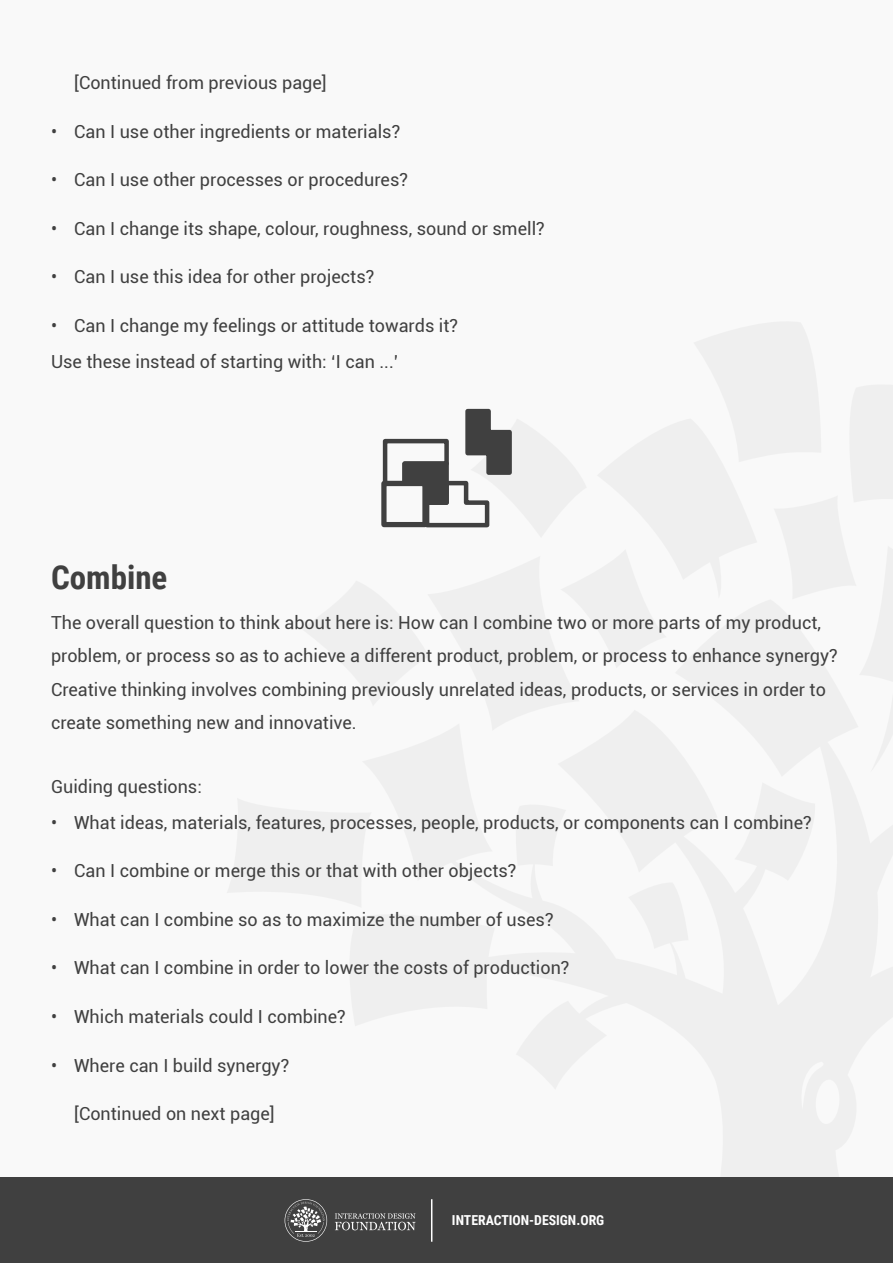
<style>
.page{position:relative;width:893px;height:1263px;background:#f9f9f9}
.page>*{position:absolute;margin:0;border:0;box-sizing:border-box;transform-origin:0 0}
.t1{font:700 33px "Roboto Condensed";color:#404040}
.t2{font:18px/33.6px "Roboto";color:#404040}
.t3{font:700 13.8px "Roboto Condensed";color:#fff}
</style>
<div class="page">
<div style="left:0;top:1178px;width:893px;height:85px;background:#404040"></div>
<svg style="left:335px;top:1213px;width:81px;height:17px"></svg>
<svg style="left:285px;top:1199px;width:42px;height:43px"></svg>
<hr style="left:431px;top:1199px;width:1px;height:43px;background:#fff">
<svg style="left:381px;top:408px;width:131px;height:120px"></svg>
<p class="t2" style="left:74px;top:65px;width:254px">[Continued from previous page]</p>
<p class="t2" style="left:74px;top:114px;width:328px">Can I use other ingredients or materials?</p>
<p class="t2" style="left:74px;top:162px;width:335px">Can I use other processes or procedures?</p>
<p class="t2" style="left:74px;top:211px;width:472px">Can I change its shape, colour, roughness, sound or smell?</p>
<p class="t2" style="left:74px;top:260px;width:302px">Can I use this idea for other projects?</p>
<p class="t2" style="left:74px;top:308px;width:385px">Can I change my feelings or attitude towards it?</p>
<p class="t2" style="left:51px;top:114px;width:8px">•</p>
<p class="t2" style="left:51px;top:162px;width:8px">•</p>
<p class="t2" style="left:51px;top:211px;width:8px">•</p>
<p class="t2" style="left:51px;top:260px;width:8px">•</p>
<p class="t2" style="left:51px;top:307px;width:349px;line-height:35.7px">•<br>Use these instead of starting with: ‘I can ...’</p>
<h1 class="t1" style="left:51px;top:554px;width:118px">Combine</h1>
<p class="t2" style="left:51px;top:605px;width:788px">The overall question to think about here is: How can I combine two or more parts of my product, problem, or process so as to achieve a different product, problem, or process to enhance synergy?<br>Creative thinking involves combining previously unrelated ideas, products, or services in order to create something new and innovative.</p>
<p class="t2" style="left:51px;top:769px;width:152px">Guiding questions:</p>
<p class="t2" style="left:51px;top:805px;width:8px">•</p>
<p class="t2" style="left:51px;top:853px;width:8px">•</p>
<p class="t2" style="left:51px;top:902px;width:8px">•</p>
<p class="t2" style="left:51px;top:950px;width:8px">•</p>
<p class="t2" style="left:51px;top:999px;width:8px">•</p>
<p class="t2" style="left:51px;top:1048px;width:8px">•</p>
<p class="t2" style="left:74px;top:805px;width:739px">What ideas, materials, features, processes, people, products, or components can I combine?</p>
<p class="t2" style="left:74px;top:853px;width:444px">Can I combine or merge this or that with other objects?</p>
<p class="t2" style="left:74px;top:902px;width:481px">What can I combine so as to maximize the number of uses?</p>
<p class="t2" style="left:74px;top:950px;width:497px">What can I combine in order to lower the costs of production?</p>
<p class="t2" style="left:74px;top:999px;width:273px">Which materials could I combine?</p>
<p class="t2" style="left:74px;top:1048px;width:217px">Where can I build synergy?</p>
<p class="t2" style="left:74px;top:1096px;width:202px">[Continued on next page]</p>
<p class="t3" style="left:452px;top:1210px;width:154px">INTERACTION-DESIGN.ORG</p>
</div>
